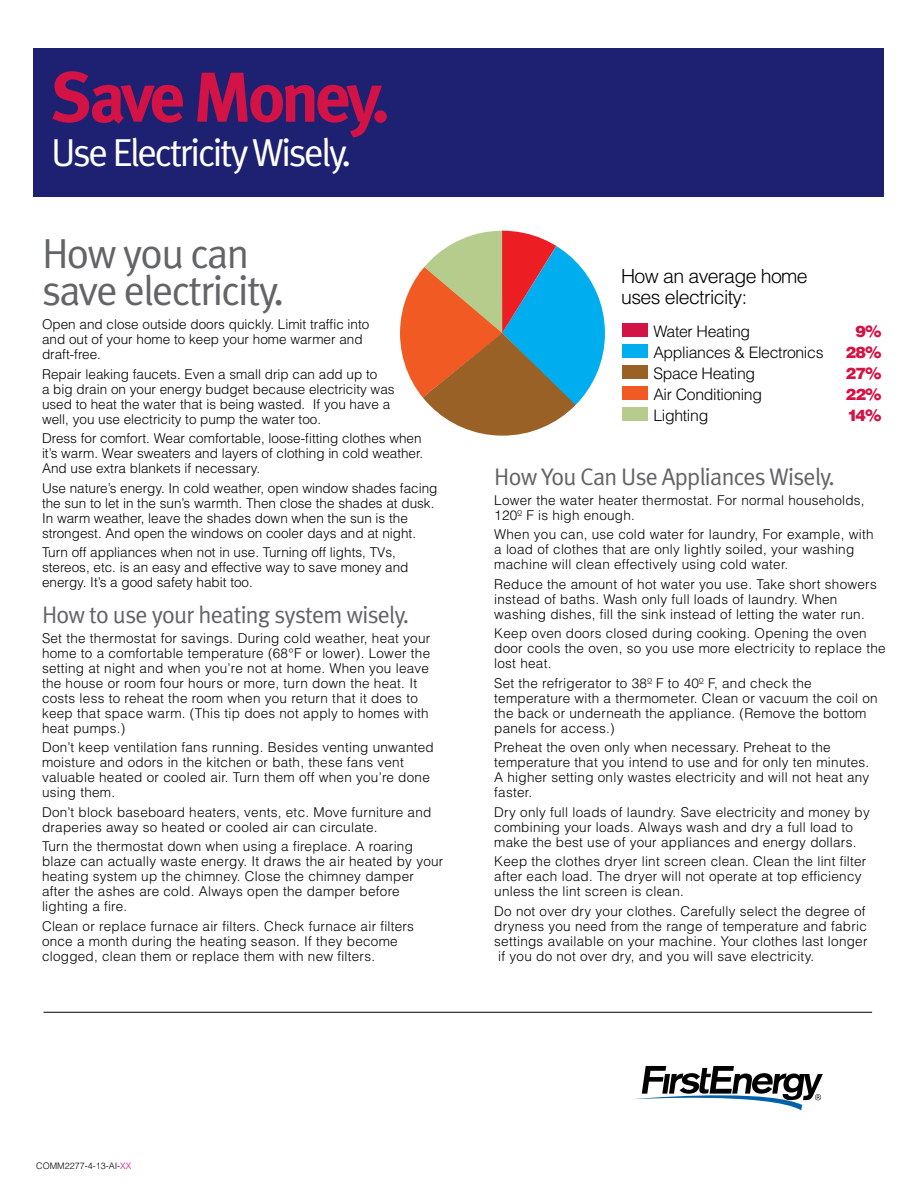
<style>
.page{position:relative;width:918px;height:1188px;background:#fff}
.page>*{position:absolute;margin:0;border:0;box-sizing:border-box;transform-origin:0 0}
.t1{font:700 70.5px "Meta Plus";letter-spacing:-.06em;color:#d31245}
.t2{font:42px/37.5px "Meta Plus Normal";letter-spacing:-.04em;color:#626468}
.t3{font:39px "Meta Plus Normal";letter-spacing:-.06em;color:#fff}
.t4{font:24px "Meta Plus Normal";letter-spacing:-.03em;color:#626468}
.t5{font:300 19.5px/21px "Helvetica";letter-spacing:-.03em;color:#000}
.t6{font:300 15.9px "Helvetica";letter-spacing:-.02em;color:#000}
.t7{font:900 15.9px "Helvetica";letter-spacing:-.04em;color:#d31245}
.t8{font:300 13.5px/15px "Helvetica";letter-spacing:.02em;color:#000}
.t9{font:300 13.5px/15px "Helvetica";color:#000}
.t10{font:300 9px "Helvetica";color:#000}
.s1{color:#ec008c}
</style>
<div class="page">
<div style="left:623px;top:323px;width:25px;height:14px;background:#d31245"></div>
<div style="left:623px;top:344px;width:25px;height:14px;background:#00aeef"></div>
<div style="left:623px;top:365px;width:25px;height:14px;background:#9a6127"></div>
<div style="left:623px;top:386px;width:25px;height:14px;background:#f15a22"></div>
<div style="left:623px;top:407px;width:25px;height:14px;background:#b6cc8c"></div>
<svg style="left:400px;top:231px;width:205px;height:205px"></svg>
<div style="left:34px;top:49px;width:850px;height:148px;background:#1e2171"></div>
<svg style="left:633px;top:1066px;width:190px;height:44px"></svg>
<hr style="left:44px;top:1012px;width:828px;height:1px;background:#000">
<h1 class="t1" style="left:51px;top:56px;width:340px">Save Money.</h1>
<h3 class="t3" style="left:51px;top:130px;width:302px">Use Electricity Wisely.</h3>
<h2 class="t2" style="left:42px;top:234px;width:244px">How you can save electricity.</h2>
<p class="t9" style="left:42px;top:317px;width:329px">Open and close outside doors quickly. Limit traffic into and out of your home to keep your home warmer and draft-free.</p>
<p class="t9" style="left:42px;top:366px;width:354px">Repair leaking faucets. Even a small drip can add up to<br>a big drain on your energy budget because electricity was used to heat the water that is being wasted. If you have a well, you use electricity to pump the water too.</p>
<p class="t8" style="left:42px;top:431px;width:383px;text-align:justify">Dress for comfort. Wear comfortable, loose-fitting clothes when it’s warm. Wear sweaters and layers of clothing in cold weather.<br>And use extra blankets if necessary.</p>
<p class="t9" style="left:42px;top:480px;width:397px">Use nature’s energy. In cold weather, open window shades facing the sun to let in the sun’s warmth. Then close the shades at dusk.<br>In warm weather, leave the shades down when the sun is the strongest. And open the windows on cooler days and at night.</p>
<p class="t9" style="left:42px;top:545px;width:368px">Turn off appliances when not in use. Turning off lights, TVs, stereos, etc. is an easy and effective way to save money and energy. It’s a good safety habit too.</p>
<h3 class="t4" style="left:42px;top:601px;width:369px">How to use your heating system wisely.</h3>
<p class="t8" style="left:42px;top:630px;width:390px">Set the thermostat for savings. During cold weather, heat your home to a comfortable temperature (68°F or lower). Lower the setting at night and when you’re not at home. When you leave the house or room four hours or more, turn down the heat. It costs less to reheat the room when you return that it does to keep that space warm. (This tip does not apply to homes with heat pumps.)</p>
<p class="t8" style="left:42px;top:740px;width:393px">Don’t keep ventilation fans running. Besides venting unwanted moisture and odors in the kitchen or bath, these fans vent valuable heated or cooled air. Turn them off when you’re done using them.</p>
<p class="t8" style="left:42px;top:804px;width:391px">Don’t block baseboard heaters, vents, etc. Move furniture and draperies away so heated or cooled air can circulate.</p>
<p class="t8" style="left:42px;top:839px;width:403px">Turn the thermostat down when using a fireplace. A roaring blaze can actually waste energy. It draws the air heated by your heating system up the chimney. Close the chimney damper after the ashes are cold. Always open the damper before lighting a fire.</p>
<p class="t8" style="left:42px;top:918px;width:374px">Clean or replace furnace air filters. Check furnace air filters once a month during the heating season. If they become clogged, clean them or replace them with new filters.</p>
<h3 class="t5" style="left:621px;top:265px;width:188px">How an average home uses electricity:</h3>
<p class="t6" style="left:653px;top:321px;width:98px">Water Heating</p>
<p class="t7" style="left:856px;top:321px;width:27px">9%</p>
<p class="t6" style="left:653px;top:342px;width:172px">Appliances &amp; Electronics</p>
<p class="t7" style="left:846px;top:342px;width:37px">28%</p>
<p class="t6" style="left:653px;top:363px;width:103px">Space Heating</p>
<p class="t7" style="left:846px;top:363px;width:37px">27%</p>
<p class="t6" style="left:653px;top:384px;width:110px">Air Conditioning</p>
<p class="t7" style="left:846px;top:384px;width:37px">22%</p>
<p class="t6" style="left:653px;top:405px;width:56px">Lighting</p>
<p class="t7" style="left:847px;top:405px;width:35px">14%</p>
<h3 class="t4" style="left:494px;top:463px;width:342px">How You Can Use Appliances Wisely.</h3>
<p class="t8" style="left:494px;top:492px;width:372px">Lower the water heater thermostat. For normal households,<br>120º F is high enough.</p>
<p class="t8" style="left:494px;top:527px;width:381px">When you can, use cold water for laundry, For example, with a load of clothes that are only lightly soiled, your washing machine will clean effectively using cold water.</p>
<p class="t8" style="left:494px;top:576px;width:384px">Reduce the amount of hot water you use. Take short showers instead of baths. Wash only full loads of laundry. When washing dishes, fill the sink instead of letting the water run.</p>
<p class="t8" style="left:494px;top:626px;width:393px">Keep oven doors closed during cooking. Opening the oven door cools the oven, so you use more electricity to replace the lost heat.</p>
<p class="t8" style="left:494px;top:675px;width:385px">Set the refrigerator to 38º F to 40º F, and check the temperature with a thermometer. Clean or vacuum the coil on the back or underneath the appliance. (Remove the bottom panels for access.)</p>
<p class="t8" style="left:494px;top:740px;width:377px">Preheat the oven only when necessary. Preheat to the temperature that you intend to use and for only ten minutes.<br>A higher setting only wastes electricity and will not heat any faster.</p>
<p class="t8" style="left:494px;top:804px;width:377px">Dry only full loads of laundry. Save electricity and money by combining your loads. Always wash and dry a full load to make the best use of your appliances and energy dollars.</p>
<p class="t8" style="left:494px;top:854px;width:374px">Keep the clothes dryer lint screen clean. Clean the lint filter after each load. The dryer will not operate at top efficiency unless the lint screen is clean.</p>
<p class="t8" style="left:494px;top:903px;width:375px">Do not over dry your clothes. Carefully select the degree of dryness you need from the range of temperature and fabric settings available on your machine. Your clothes last longer if you do not over dry, and you will save electricity.</p>
<p class="t10" style="left:36px;top:1160px;width:97px">COMM2277-4-13-AI-<span class="s1">XX</span></p>
</div>
